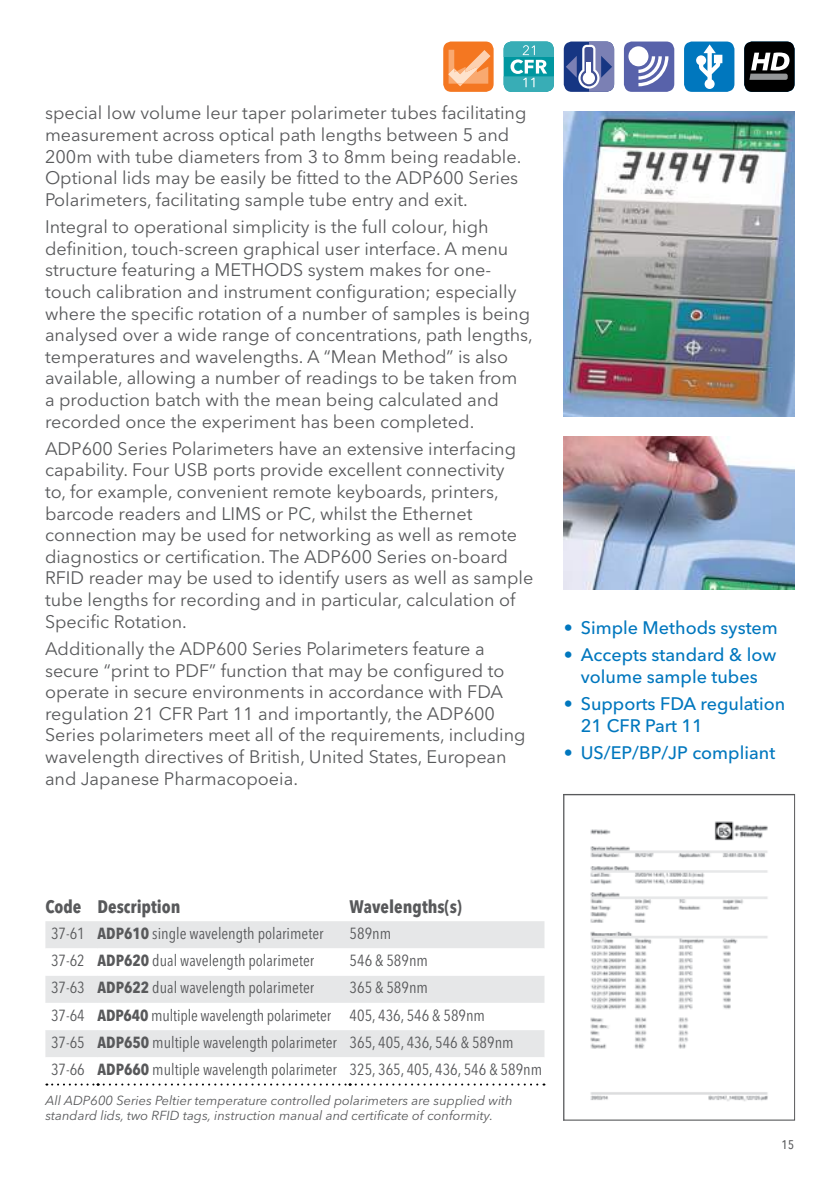
<style>
.page{position:relative;width:840px;height:1191px;background:#fff}
.page>*{position:absolute;margin:0;border:0;box-sizing:border-box;transform-origin:0 0}
.t1{font:18px/21.6px "Avenir Next LT Pro";color:#58595b}
.t2{font:500 18px/21.6px "Avenir Next LT Pro";color:#0077be;text-align:center}
.t3{font:700 condensed 18px "Avenir Next LT Pro";color:#58595b}
.t4{font:condensed 16px/27.2px "Avenir Next LT Pro";color:#58595b}
.t5{font:italic 13px/15.6px "Avenir Next LT Pro";color:#58595b}
.s1{font-weight:700}
</style>
<div class="page">
<div style="left:443px;top:42px;width:50px;height:50px;background:#f47721;border-radius:8px"></div>
<svg style="left:448px;top:50px;width:42px;height:36px"></svg>
<svg style="left:503px;top:42px;width:50px;height:50px;background:#47b3bb"></svg>
<div style="left:563px;top:42px;width:50px;height:50px;background:#163683;border-radius:8px"></div>
<svg style="left:565px;top:42px;width:48px;height:50px"></svg>
<div style="left:623px;top:42px;width:51px;height:50px;background:#5862aa;border-radius:8px"></div>
<div style="left:628px;top:46px;width:20px;height:20px;background:#fff;border-radius:50%"></div>
<svg style="left:638px;top:56px;width:30px;height:30px"></svg>
<div style="left:743px;top:42px;width:51px;height:50px;background:#000;border-radius:8px"></div>
<svg style="left:749px;top:53px;width:40px;height:27px"></svg>
<div style="left:683px;top:42px;width:51px;height:50px;background:#0077be;border-radius:8px"></div>
<svg style="left:696px;top:44px;width:26px;height:45px"></svg>
<div style="left:45px;top:921px;width:499px;height:27px;background:#e6e7e8"></div>
<svg style="left:45px;top:976px;width:499px;height:109px"></svg>
<img style="left:563px;top:112px;width:231px;height:305px">
<img style="left:563px;top:437px;width:231px;height:153px">
<img style="left:590px;top:821px;width:178px;height:280px">
<div style="left:563px;top:794px;width:231px;height:326px;border:1px solid #58595b"></div>
<p class="t1" style="left:45px;top:102px;width:482px">special low volume leur taper polarimeter tubes facilitating measurement across optical path lengths between 5 and 200m with tube diameters from 3 to 8mm being readable.<br>Optional lids may be easily be fitted to the ADP600 Series Polarimeters, facilitating sample tube entry and exit.</p>
<p class="t1" style="left:45px;top:216px;width:489px">Integral to operational simplicity is the full colour, high definition, touch-screen graphical user interface. A menu structure featuring a METHODS system makes for one&shy;touch calibration and instrument configuration; especially where the specific rotation of a number of samples is being analysed over a wide range of concentrations, path lengths, temperatures and wavelengths. A “Mean Method” is also available, allowing a number of readings to be taken from<br>a production batch with the mean being calculated and recorded once the experiment has been completed.</p>
<p class="t1" style="left:45px;top:438px;width:489px">ADP600 Series Polarimeters have an extensive interfacing capability. Four USB ports provide excellent connectivity<br>to, for example, convenient remote keyboards, printers, barcode readers and LIMS or PC, whilst the Ethernet connection may be used for networking as well as remote diagnostics or certification. The ADP600 Series on-board RFID reader may be used to identify users as well as sample tube lengths for recording and in particular, calculation of Specific Rotation.</p>
<p class="t1" style="left:45px;top:638px;width:482px">Additionally the ADP600 Series Polarimeters feature a secure “print to PDF” function that may be configured to operate in secure environments in accordance with FDA regulation 21 CFR Part 11 and importantly, the ADP600<br>Series polarimeters meet all of the requirements, including wavelength directives of British, United States, European and Japanese Pharmacopoeia.</p>
<p class="t2" style="left:563px;top:617px;width:215px"><span class="s1">•</span> Simple Methods system</p>
<p class="t2" style="left:563px;top:644px;width:214px"><span class="s1">•</span> Accepts standard &amp; low volume sample tubes</p>
<p class="t2" style="left:580px;top:693px;width:206px;text-align:left;text-indent:-17px"><span class="s1">•</span> Supports FDA regulation<br>21 CFR Part 11</p>
<p class="t2" style="left:563px;top:742px;width:213px"><span class="s1">•</span> US/EP/BP/JP compliant</p>
<p class="t3" style="left:45px;top:896px;width:136px">Code Description</p>
<p class="t3" style="left:349px;top:896px;width:114px">Wavelengths(s)</p>
<p class="t4" style="left:51px;top:919px;width:274px">37-61 <span class="s1">ADP610</span> single wavelength polarimeter</p>
<p class="t4" style="left:349px;top:919px;width:43px">589nm</p>
<p class="t4" style="left:51px;top:947px;width:264px">37-62 <span class="s1">ADP620</span> dual wavelength polarimeter</p>
<p class="t4" style="left:349px;top:947px;width:80px">546 &amp; 589nm</p>
<p class="t4" style="left:51px;top:974px;width:264px">37-63 <span class="s1">ADP622</span> dual wavelength polarimeter</p>
<p class="t4" style="left:51px;top:974px;width:492px;text-indent:298px">365 &amp; 589nm<br>37-64 <span class="s1">ADP640</span> multiple wavelength polarimeter 405, 436, 546 &amp; 589nm<br>37-65 <span class="s1">ADP650</span> multiple wavelength polarimeter 365, 405, 436, 546 &amp; 589nm 37-66 <span class="s1">ADP660</span> multiple wavelength polarimeter 325, 365, 405, 436, 546 &amp; 589nm</p>
<p class="t5" style="left:45px;top:1092px;width:468px">All ADP600 Series Peltier temperature controlled polarimeters are supplied with standard lids, two RFID tags, instruction manual and certificate of conformity.</p>
<p class="t4" style="left:780px;top:1130px;width:15px">15</p>
</div>
